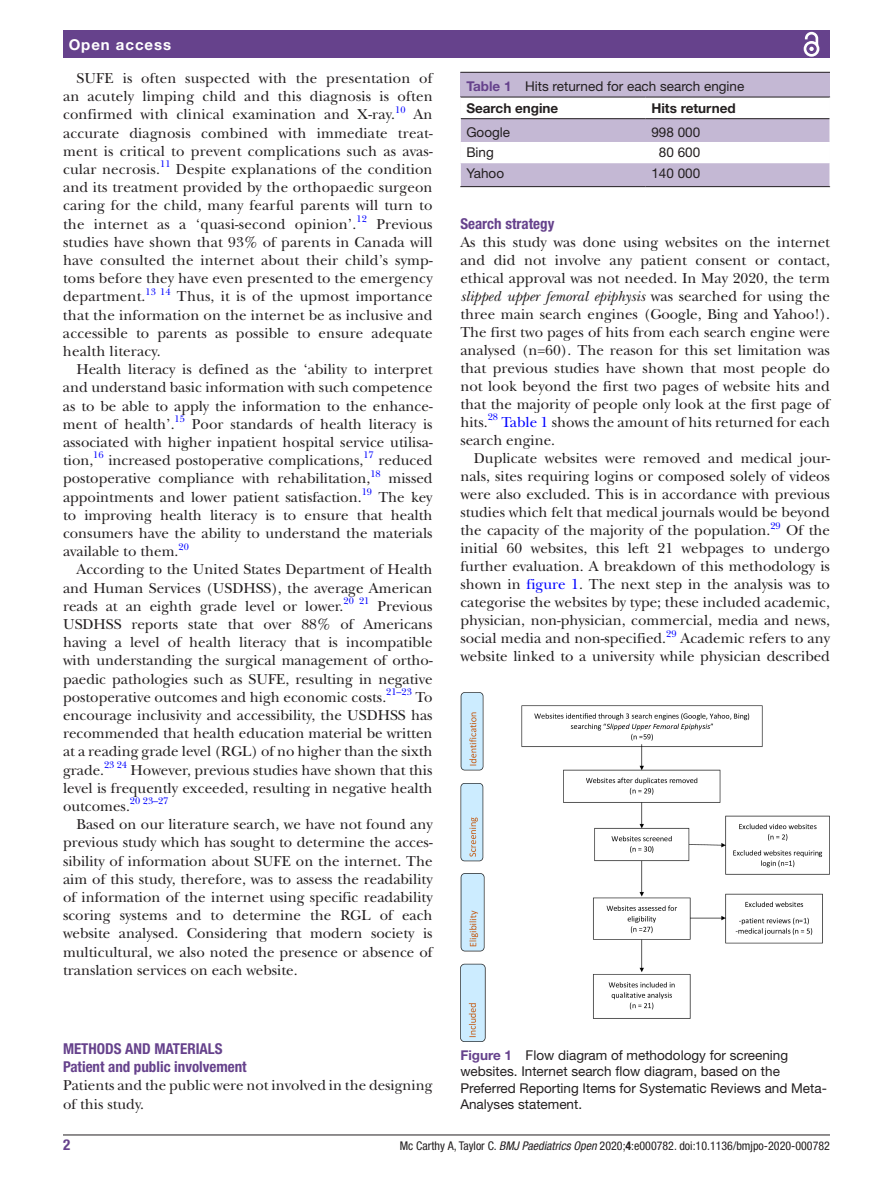
<style>
.page{position:relative;width:893px;height:1191px;background:#fff}
.page>*{position:absolute;margin:0;border:0;box-sizing:border-box;transform-origin:0 0}
.t1{font:15px/18.1px "New Baskerville";color:#231f20;text-align:justify}
.t2{font:700 condensed 15px/18.1px "Helvetica Neue LT Std";color:#66428c}
.t3{font:700 15px "Helvetica Neue LT Std";letter-spacing:.065em;color:#fff}
.t4{font:13.5px/16.5px "Helvetica Neue LT Std";color:#231f20}
.t5{font:700 13.5px "Helvetica Neue LT Std";color:#231f20}
.t6{font:condensed 12px "Helvetica Neue LT Std";color:#231f20}
.t7{font:9.9px "New Baskerville";color:#00f}
.s1{font-weight:700;color:#66428c}
.s2{font-weight:700}
.s3{font-style:italic}
.s4{color:#00f}
</style>
<div class="page">
<hr style="left:63px;top:1134px;width:767px;height:1px;background:#231f20">
<div style="left:63px;top:31px;width:767px;height:27px;background:#66428c"></div>
<svg style="left:803px;top:31px;width:17px;height:26px"></svg>
<div style="left:460px;top:73px;width:370px;height:114px;background:#c4b8d4"></div>
<hr style="left:460px;top:72px;width:370px;height:1px;background:#231f20">
<svg style="left:460px;top:97px;width:371px;height:90px"></svg>
<img style="left:460px;top:693px;width:370px;height:348px">
<p class="t3" style="left:69px;top:35px;width:104px">Open access</p>
<p class="t1" style="left:63px;top:69px;width:371px;text-indent:14px">SUFE is often suspected with the presentation of an acutely limping child and this diagnosis is often confirmed with clinical examination and X-ray.</p>
<p class="t7" style="left:395px;top:104px;width:12px">10</p>
<p class="t1" style="left:63px;top:106px;width:371px;text-indent:351px">An accurate diagnosis combined with immediate treat&shy;ment is critical to prevent complications such as avas&shy;cular necrosis.</p>
<p class="t7" style="left:160px;top:158px;width:12px">11</p>
<p class="t1" style="left:63px;top:160px;width:371px;text-indent:113px">Despite explanations of the condition and its treatment provided by the orthopaedic surgeon caring for the child, many fearful parents will turn to the internet as a ‘quasi-second opinion’.</p>
<p class="t7" style="left:357px;top:213px;width:12px">12</p>
<p class="t1" style="left:63px;top:215px;width:371px;text-indent:313px">Previous studies have shown that 93% of parents in Canada will have consulted the internet about their child’s symp&shy;toms before they have even presented to the emergency department.</p>
<p class="t7" style="left:146px;top:286px;width:27px">13 14</p>
<p class="t1" style="left:63px;top:287px;width:371px;text-indent:114px">Thus, it is of the upmost importance that the information on the internet be as inclusive and accessible to parents as possible to ensure adequate health literacy.</p>
<p class="t1" style="left:63px;top:360px;width:371px;text-indent:14px">Health literacy is defined as the ‘ability to interpret and understand basic information with such competence as to be able to apply the information to the enhance&shy;ment of health’.<sup>15</sup></p>
<p class="t1" style="left:63px;top:415px;width:371px;text-indent:129px">Poor standards of health literacy is associated with higher inpatient hospital service utilisa&shy;tion,</p>
<p class="t7" style="left:363px;top:449px;width:12px">17</p>
<p class="t7" style="left:93px;top:449px;width:12px">16</p>
<p class="t1" style="left:108px;top:451px;width:257px">increased postoperative complications,</p>
<p class="t1" style="left:379px;top:451px;width:55px">reduced</p>
<p class="t1" style="left:63px;top:469px;width:309px">postoperative compliance with rehabilitation,</p>
<p class="t7" style="left:370px;top:468px;width:12px">18</p>
<p class="t1" style="left:388px;top:469px;width:46px">missed</p>
<p class="t1" style="left:63px;top:488px;width:300px">appointments and lower patient satisfaction.</p>
<p class="t7" style="left:362px;top:486px;width:12px">19</p>
<p class="t1" style="left:63px;top:488px;width:371px;text-indent:315px">The key to improving health literacy is to ensure that health consumers have the ability to understand the materials available to them.</p>
<p class="t7" style="left:178px;top:540px;width:12px">20</p>
<p class="t1" style="left:63px;top:560px;width:371px;text-indent:14px">According to the United States Department of Health and Human Services (USDHSS), the average American reads at an eighth grade level or lower.</p>
<p class="t7" style="left:343px;top:595px;width:27px">20 21</p>
<p class="t1" style="left:63px;top:597px;width:371px;text-indent:314px">Previous USDHSS reports state that over 88% of Americans having a level of health literacy that is incompatible with understanding the surgical management of ortho&shy;paedic pathologies such as SUFE, resulting in negative postoperative outcomes and high economic costs.</p>
<p class="t7" style="left:386px;top:686px;width:27px">21–23</p>
<p class="t1" style="left:63px;top:688px;width:371px;text-indent:353px">To encourage inclusivity and accessibility, the USDHSS has recommended that health education material be written at a reading grade level (RGL) of no higher than the sixth grade.<sup>23</sup> <sup>24</sup> However, previous studies have shown that this level is frequently exceeded, resulting in negative health outcomes.</p>
<p class="t7" style="left:130px;top:795px;width:40px">20 23–27</p>
<p class="t1" style="left:63px;top:815px;width:371px;text-indent:14px">Based on our literature search, we have not found any previous study which has sought to determine the acces&shy;sibility of information about SUFE on the internet. The aim of this study, therefore, was to assess the readability of information of the internet using specific readability scoring systems and to determine the RGL of each website analysed. Considering that modern society is multicultural, we also noted the presence or absence of translation services on each website.</p>
<p class="t4" style="left:466px;top:75px;width:280px;line-height:22px"><span class="s1">Table 1</span> Hits returned for each search engine<br><span class="s2">Search engine</span></p>
<p class="t5" style="left:651px;top:99px;width:86px">Hits returned</p>
<p class="t4" style="left:466px;top:124px;width:45px">Google</p>
<p class="t4" style="left:651px;top:124px;width:50px">998 000</p>
<p class="t4" style="left:466px;top:144px;width:29px">Bing</p>
<p class="t4" style="left:659px;top:144px;width:43px">80 600</p>
<p class="t4" style="left:466px;top:164px;width:39px">Yahoo</p>
<p class="t4" style="left:651px;top:164px;width:50px">140 000</p>
<p class="t2" style="left:460px;top:214px;width:95px">Search strategy</p>
<p class="t1" style="left:460px;top:233px;width:371px">As this study was done using websites on the internet and did not involve any patient consent or contact, ethical approval was not needed. In May 2020, the term <span class="s3">slipped upper femoral epiphysis</span> was searched for using the three main search engines (Google, Bing and Yahoo!).<br>The first two pages of hits from each search engine were analysed (n=60). The reason for this set limitation was that previous studies have shown that most people do not look beyond the first two pages of website hits and that the majority of people only look at the first page of hits.</p>
<p class="t7" style="left:488px;top:411px;width:12px">28</p>
<p class="t1" style="left:460px;top:413px;width:371px;text-indent:41px"><span class="s4">Table 1</span> shows the amount of hits returned for each search engine.</p>
<p class="t1" style="left:460px;top:449px;width:371px;text-indent:14px">Duplicate websites were removed and medical jour&shy;nals, sites requiring logins or composed solely of videos were also excluded. This is in accordance with previous studies which felt that medical journals would be beyond the capacity of the majority of the population.</p>
<p class="t7" style="left:770px;top:519px;width:12px">29</p>
<p class="t1" style="left:460px;top:521px;width:371px;text-indent:326px">Of the initial 60 websites, this left 21 webpages to undergo further evaluation. A breakdown of this methodology is shown in <span class="s4">figure 1</span>. The next step in the analysis was to categorise the websites by type; these included academic, physician, non-physician, commercial, media and news, social media and non-specified.</p>
<p class="t7" style="left:666px;top:627px;width:12px">29</p>
<p class="t1" style="left:460px;top:629px;width:371px;text-align:right">Academic refers to any<br>website linked to a university while physician described</p>
<p class="t2" style="left:63px;top:1039px;width:185px">METHODS AND MATERIALS<br>Patient and public involvement</p>
<p class="t1" style="left:63px;top:1076px;width:371px">Patients and the public were not involved in the designing of this study.</p>
<p class="t4" style="left:460px;top:1046px;width:368px"><span class="s1">Figure 1</span> Flow diagram of methodology for screening websites. Internet search flow diagram, based on the Preferred Reporting Items for Systematic Reviews and Meta-Analyses statement.</p>
<p class="t2" style="left:63px;top:1135px;width:9px">2</p>
<p class="t6" style="left:400px;top:1138px;width:432px">Mc Carthy A, Taylor C. <span class="s3">BMJ Paediatrics Open</span> 2020;<span class="s2">4</span>:e000782. doi:10.1136/bmjpo-2020-000782</p>
</div>
